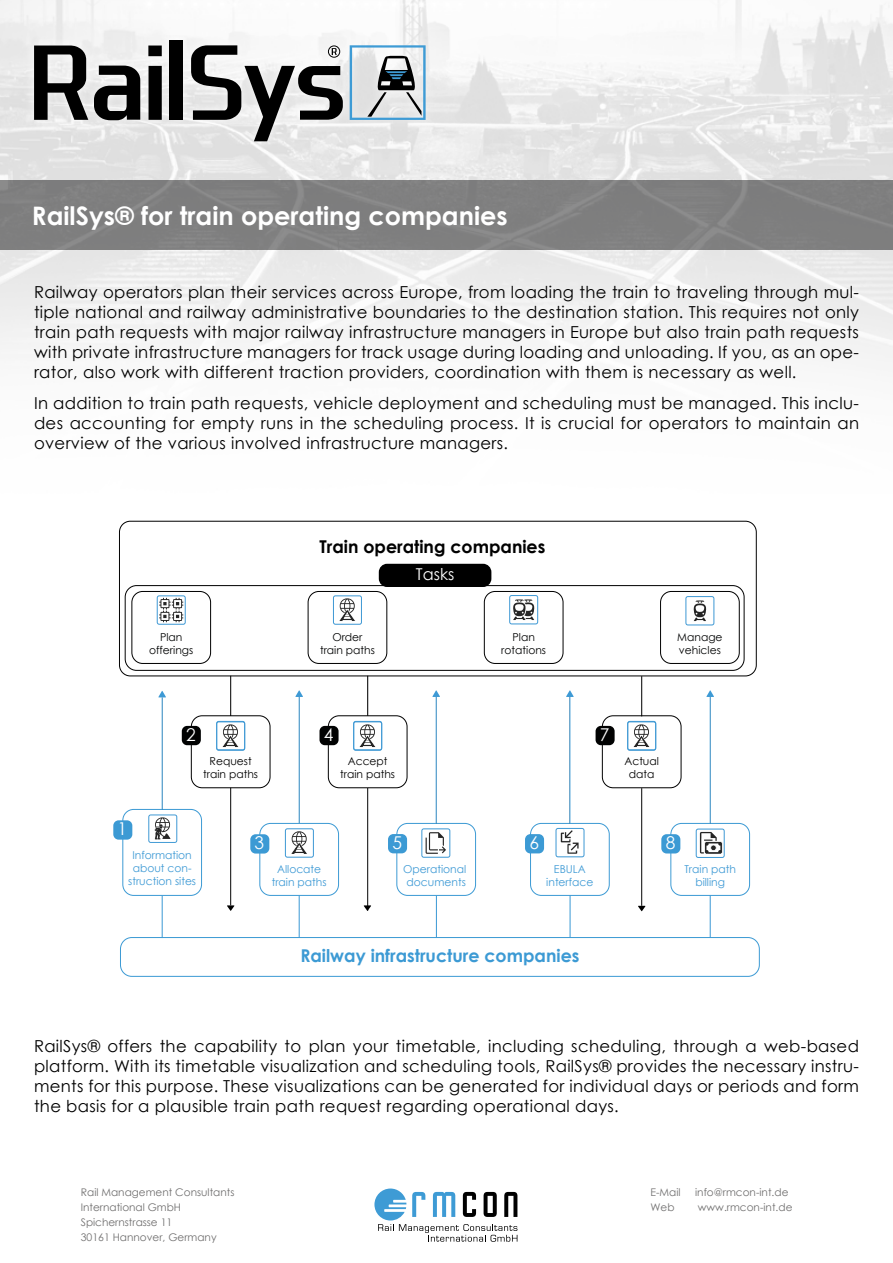
<style>
.page{position:relative;width:893px;height:1263px;background:#fff}
.page>*{position:absolute;margin:0;border:0;box-sizing:border-box;transform-origin:0 0}
.t1{font:700 25.5px "Century Gothic";color:#fff}
.t2{font:700 17.7px "Century Gothic";color:#3c9ad4}
.t3{font:700 17.7px "Century Gothic";color:#000}
.t4{font:17.7px "Century Gothic";color:#fff}
.t5{font:16.5px/19.8px "Century Gothic";letter-spacing:.02em;color:#000;text-align:justify}
.t6{font:16.35px "Century Gothic";color:#fff}
.t7{font:10.95px/13px "Century Gothic";color:#3e9ad5;text-align:center}
.t8{font:10.95px/13px "Century Gothic";color:#010202;text-align:center}
.t9{font:10.95px/13px "Century Gothic";color:#000;text-align:center}
.t10{font:10.5px/15px "Century Gothic";color:#706f6f}
</style>
<div class="page">
<img style="left:0;top:0;width:893px;height:1242px">
<svg style="left:374px;top:1188px;width:143px;height:54px"></svg>
<div style="left:0;top:181px;width:893px;height:69px;background:#7f7f7f"></div>
<div style="left:79px;top:513px;width:735px;height:477px;background:#fff"></div>
<div style="left:119px;top:521px;width:638px;height:155px;border:1px solid #000;border-radius:11px"></div>
<div style="left:125px;top:585px;width:619px;height:86px;border:1px solid #000;border-radius:11px"></div>
<div style="left:120px;top:937px;width:640px;height:39px;border:1px solid #3c9ad4;border-radius:11px"></div>
<div style="left:379px;top:564px;width:112px;height:23px;background:#000;border-radius:8px"></div>
<svg style="left:148px;top:814px;width:29px;height:29px"></svg>
<div style="left:122px;top:809px;width:80px;height:87px;border:1px solid #3c9ad4;border-radius:11px"></div>
<hr style="left:299px;top:697px;width:1px;height:126px;background:#3e9ad5">
<svg style="left:295px;top:690px;width:8px;height:7px"></svg>
<hr style="left:299px;top:895px;width:1px;height:42px;background:#3e9ad5">
<svg style="left:285px;top:828px;width:29px;height:30px"></svg>
<div style="left:260px;top:823px;width:79px;height:73px;border:1px solid #3c9ad4;border-radius:11px"></div>
<div style="left:250px;top:834px;width:19px;height:19px;background:#3c9ad4;border-radius:5px"></div>
<svg style="left:555px;top:828px;width:29px;height:29px"></svg>
<div style="left:530px;top:823px;width:80px;height:73px;border:1px solid #3c9ad4;border-radius:11px"></div>
<hr style="left:230px;top:788px;width:1px;height:117px;background:#000">
<svg style="left:227px;top:905px;width:7px;height:6px"></svg>
<hr style="left:230px;top:676px;width:1px;height:40px;background:#000">
<svg style="left:216px;top:721px;width:29px;height:30px"></svg>
<div style="left:191px;top:715px;width:79px;height:73px;border:1px solid #000;border-radius:11px"></div>
<div style="left:182px;top:726px;width:19px;height:19px;background:#010202;border-radius:5px"></div>
<svg style="left:421px;top:828px;width:29px;height:30px"></svg>
<div style="left:397px;top:823px;width:79px;height:73px;border:1px solid #3c9ad4;border-radius:11px"></div>
<div style="left:388px;top:834px;width:19px;height:19px;background:#3c9ad4;border-radius:5px"></div>
<hr style="left:436px;top:697px;width:1px;height:126px;background:#3e9ad5">
<svg style="left:432px;top:690px;width:8px;height:7px"></svg>
<hr style="left:436px;top:896px;width:1px;height:41px;background:#3e9ad5">
<div style="left:525px;top:834px;width:19px;height:19px;background:#3c9ad4;border-radius:5px"></div>
<hr style="left:569px;top:695px;width:1px;height:128px;background:#3e9ad5">
<svg style="left:566px;top:690px;width:8px;height:7px"></svg>
<hr style="left:570px;top:895px;width:1px;height:42px;background:#3e9ad5">
<svg style="left:696px;top:828px;width:29px;height:30px"></svg>
<div style="left:670px;top:823px;width:80px;height:73px;border:1px solid #3c9ad4;border-radius:11px"></div>
<div style="left:661px;top:834px;width:19px;height:19px;background:#3c9ad4;border-radius:5px"></div>
<hr style="left:710px;top:696px;width:1px;height:127px;background:#3e9ad5">
<svg style="left:706px;top:690px;width:8px;height:7px"></svg>
<hr style="left:710px;top:895px;width:1px;height:42px;background:#3e9ad5">
<svg style="left:353px;top:721px;width:29px;height:30px"></svg>
<div style="left:328px;top:715px;width:79px;height:73px;border:1px solid #000;border-radius:11px"></div>
<div style="left:319px;top:726px;width:20px;height:19px;background:#010202;border-radius:5px"></div>
<hr style="left:367px;top:788px;width:1px;height:123px;background:#000">
<svg style="left:364px;top:905px;width:7px;height:6px"></svg>
<hr style="left:367px;top:676px;width:1px;height:40px;background:#000">
<svg style="left:627px;top:721px;width:29px;height:30px"></svg>
<div style="left:602px;top:715px;width:79px;height:73px;border:1px solid #000;border-radius:11px"></div>
<div style="left:596px;top:726px;width:19px;height:19px;background:#010202;border-radius:5px"></div>
<hr style="left:641px;top:788px;width:1px;height:118px;background:#000">
<svg style="left:638px;top:906px;width:7px;height:5px"></svg>
<hr style="left:641px;top:676px;width:1px;height:40px;background:#000">
<div style="left:308px;top:591px;width:79px;height:73px;border:1px solid #000;border-radius:11px"></div>
<svg style="left:333px;top:595px;width:29px;height:30px"></svg>
<div style="left:484px;top:591px;width:79px;height:73px;border:1px solid #000;border-radius:11px"></div>
<svg style="left:509px;top:595px;width:29px;height:29px"></svg>
<div style="left:660px;top:591px;width:80px;height:73px;border:1px solid #000;border-radius:11px"></div>
<svg style="left:685px;top:596px;width:29px;height:29px"></svg>
<div style="left:113px;top:820px;width:19px;height:20px;background:#3c9ad4;border-radius:5px"></div>
<hr style="left:162px;top:697px;width:1px;height:112px;background:#3e9ad5">
<svg style="left:158px;top:691px;width:8px;height:6px"></svg>
<hr style="left:162px;top:896px;width:1px;height:42px;background:#3e9ad5">
<div style="left:132px;top:591px;width:79px;height:73px;border:1px solid #000;border-radius:11px"></div>
<svg style="left:157px;top:595px;width:29px;height:30px"></svg>
<div style="left:24px;top:31px;width:411px;height:120px;background:#fff;opacity:.8"></div>
<svg style="left:34px;top:46px;width:54px;height:74px"></svg>
<svg style="left:94px;top:66px;width:46px;height:54px"></svg>
<svg style="left:148px;top:46px;width:14px;height:74px"></svg>
<div style="left:170px;top:41px;width:13px;height:79px;background:#000"></div>
<svg style="left:191px;top:45px;width:152px;height:96px"></svg>
<svg style="left:350px;top:45px;width:76px;height:75px"></svg>
<h1 class="t1" style="left:32px;top:196px;width:477px">RailSys® for train operating companies</h1>
<p class="t5" style="left:34px;top:282px;width:826px">Railway operators plan their services across Europe, from loading the train to traveling through mul&shy;tiple national and railway administrative boundaries to the destination station. This requires not only train path requests with major railway infrastructure managers in Europe but also train path requests with private infrastructure managers for track usage during loading and unloading. If you, as an ope&shy;rator, also work with different traction providers, coordination with them is necessary as well.</p>
<p class="t5" style="left:34px;top:393px;width:826px">In addition to train path requests, vehicle deployment and scheduling must be managed. This inclu&shy;des accounting for empty runs in the scheduling process. It is crucial for operators to maintain an overview of the various involved infrastructure managers.</p>
<p class="t3" style="left:320px;top:533px;width:227px">Train operating companies</p>
<p class="t8" style="left:149px;top:630px;width:46px">Plan offerings</p>
<p class="t6" style="left:416px;top:563px;width:40px">Tasks</p>
<p class="t8" style="left:320px;top:630px;width:56px">Order train paths</p>
<p class="t8" style="left:501px;top:630px;width:46px">Plan rotations</p>
<p class="t8" style="left:677px;top:630px;width:47px;text-align:left">Manage vehicles</p>
<p class="t4" style="left:186px;top:722px;width:11px">2</p>
<p class="t9" style="left:203px;top:754px;width:56px">Request train paths</p>
<p class="t4" style="left:324px;top:722px;width:11px">4</p>
<p class="t9" style="left:340px;top:754px;width:56px">Accept train paths</p>
<p class="t4" style="left:600px;top:722px;width:11px">7</p>
<p class="t9" style="left:624px;top:754px;width:36px">Actual data</p>
<p class="t4" style="left:118px;top:817px;width:11px">1</p>
<p class="t7" style="left:128px;top:848px;width:69px">Information about con&shy;struction sites</p>
<p class="t4" style="left:255px;top:830px;width:11px">3</p>
<p class="t7" style="left:272px;top:862px;width:56px">Allocate train paths</p>
<p class="t4" style="left:392px;top:830px;width:11px">5</p>
<p class="t4" style="left:529px;top:830px;width:11px">6</p>
<p class="t7" style="left:403px;top:862px;width:65px">Operational documents</p>
<p class="t7" style="left:546px;top:862px;width:49px">EBULA interface</p>
<p class="t4" style="left:666px;top:830px;width:11px">8</p>
<p class="t7" style="left:684px;top:862px;width:53px">Train path billing</p>
<p class="t2" style="left:300px;top:942px;width:281px">Railway infrastructure companies</p>
<p class="t5" style="left:34px;top:1036px;width:826px">RailSys® offers the capability to plan your timetable, including scheduling, through a web-based platform. With its timetable visualization and scheduling tools, RailSys® provides the necessary instru&shy;ments for this purpose. These visualizations can be generated for individual days or periods and form the basis for a plausible train path request regarding operational days.</p>
<p class="t10" style="left:81px;top:1185px;width:155px">Rail Management Consultants<br>International GmbH<br>Spichernstrasse 11<br>30161 Hannover, Germany</p>
<p class="t10" style="left:650px;top:1185px;width:32px">E-Mail</p>
<p class="t10" style="left:695px;top:1185px;width:95px">info@rmcon-int.de</p>
<p class="t10" style="left:650px;top:1200px;width:26px">Web</p>
<p class="t10" style="left:698px;top:1200px;width:96px">www.rmcon-int.de</p>
</div>
